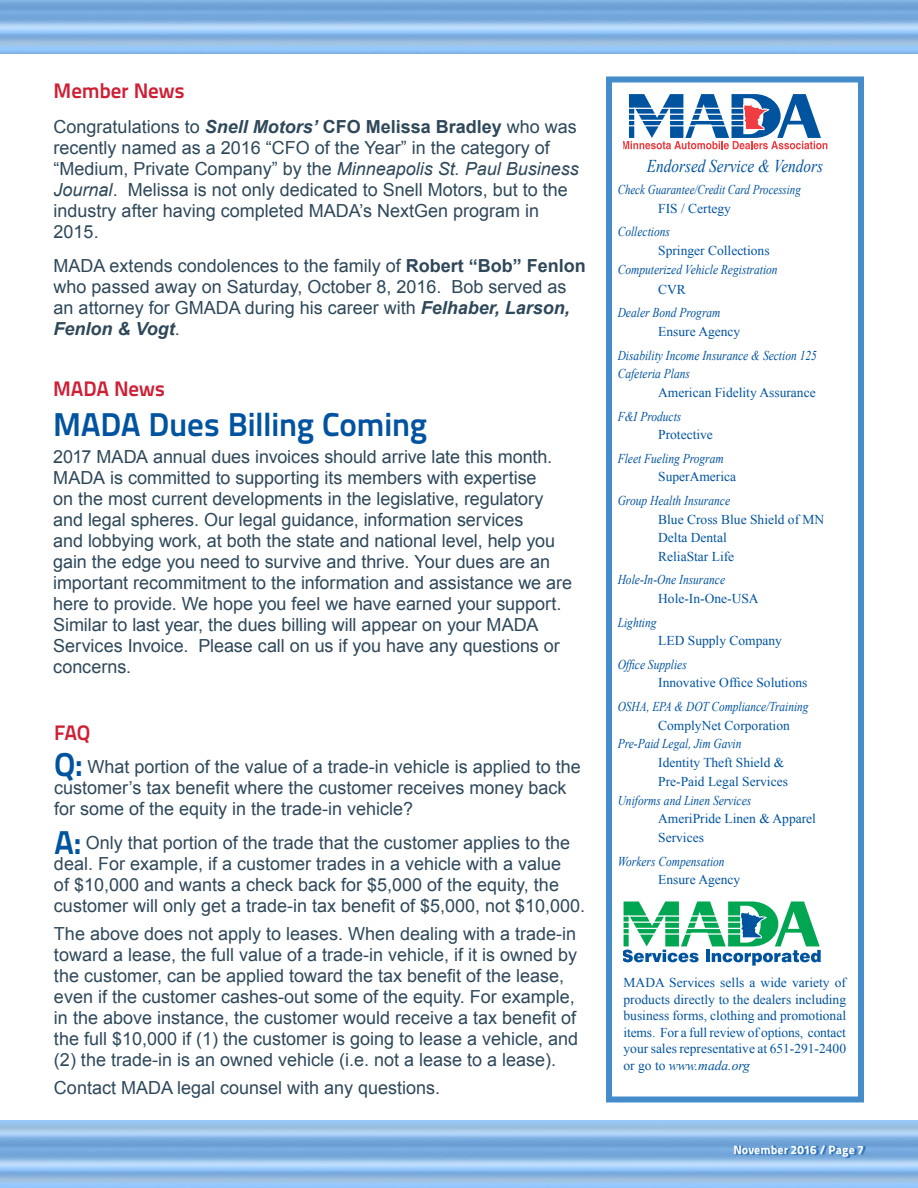
<style>
.page{position:relative;width:918px;height:1188px;background:#fff}
.page>*{position:absolute;margin:0;border:0;box-sizing:border-box;transform-origin:0 0}
.t1{font:700 33px "Titillium Text 22 L";letter-spacing:-.015em;color:#00539f}
.t2{font:700 21px "Titillium Text 22 L";letter-spacing:-.005em;color:#ce2035}
.t3{font:18px/21px "Arial";color:#2e485a}
.t4{font:italic 18px "Times New Roman";color:#00539f;scale:.85 1}
.t5{font:13.5px/16.5px "Times New Roman";color:#00539f}
.t6{font:italic 13.5px/18.8px "Times New Roman";color:#00539f;scale:.85 1}
.t7{font:italic 13.5px "Times New Roman";color:#00539f;scale:.81 1}
.t8{font:italic 13.5px "Times New Roman";color:#00539f;scale:.84 1}
.t9{font:800 12px "Titillium Text 22 L";letter-spacing:.01em;color:#fff}
.s1{font-weight:700;font-style:italic}
.s2{font-weight:700}
.s3{font-style:italic}
.s4{font-family:"Titillium Text 22 L";font-weight:700;font-size:33px;color:#00539f}
</style>
<div class="page">
<div style="left:735px;top:1145px;width:131px;height:14px;background:#00539f;opacity:.75"></div>
<div style="left:606px;top:76px;width:258px;height:1026px;border:6px solid #448cca"></div>
<svg style="left:624px;top:902px;width:197px;height:64px"></svg>
<svg style="left:624px;top:94px;width:203px;height:55px"></svg>
<p class="t2" style="left:54px;top:75px;width:133px">Member News</p>
<p class="t3" style="left:54px;top:116px;width:527px">Congratulations to <span class="s1">Snell Motors’</span> <span class="s2">CFO Melissa Bradley</span> who was recently named as a 2016 “CFO of the Year” in the category of “Medium, Private Company” by the <span class="s3">Minneapolis St. Paul Business Journal</span>. Melissa is not only dedicated to Snell Motors, but to the industry after having completed MADA’s NextGen program in 2015.</p>
<p class="t3" style="left:54px;top:256px;width:534px">MADA extends condolences to the family of <span class="s2">Robert “Bob” Fenlon </span>who passed away on Saturday, October 8, 2016. Bob served as an attorney for GMADA during his career with <span class="s1">Felhaber, Larson, Fenlon &amp; Vogt</span>.</p>
<p class="t2" style="left:53px;top:373px;width:113px">MADA News</p>
<h1 class="t1" style="left:53px;top:399px;width:376px">MADA Dues Billing Coming</h1>
<p class="t3" style="left:53px;top:446px;width:520px">2017 MADA annual dues invoices should arrive late this month.<br>MADA is committed to supporting its members with expertise<br>on the most current developments in the legislative, regulatory and legal spheres. Our legal guidance, information services<br>and lobbying work, at both the state and national level, help you gain the edge you need to survive and thrive. Your dues are an important recommitment to the information and assistance we are here to provide. We hope you feel we have earned your support.<br>Similar to last year, the dues billing will appear on your MADA Services Invoice. Please call on us if you have any questions or concerns.</p>
<p class="t2" style="left:54px;top:716px;width:38px">FAQ</p>
<p class="t3" style="left:54px;top:757px;width:528px"><span class="s4">Q:</span> What portion of the value of a trade-in vehicle is applied to the customer’s tax benefit where the customer receives money back for some of the equity in the trade-in vehicle?</p>
<p class="t3" style="left:54px;top:832px;width:533px"><span class="s4">A:</span> Only that portion of the trade that the customer applies to the deal. For example, if a customer trades in a vehicle with a value<br>of $10,000 and wants a check back for $5,000 of the equity, the customer will only get a trade-in tax benefit of $5,000, not $10,000.</p>
<p class="t3" style="left:54px;top:923px;width:526px">The above does not apply to leases. When dealing with a trade-in toward a lease, the full value of a trade-in vehicle, if it is owned by the customer, can be applied toward the tax benefit of the lease, even if the customer cashes-out some of the equity. For example, in the above instance, the customer would receive a tax benefit of the full $10,000 if (1) the customer is going to lease a vehicle, and (2) the trade-in is an owned vehicle (i.e. not a lease to a lease).</p>
<p class="t3" style="left:54px;top:1077px;width:388px">Contact MADA legal counsel with any questions.</p>
<p class="t4" style="left:647px;top:153px;width:209px">Endorsed Service &amp; Vendors</p>
<p class="t7" style="left:618px;top:180px;width:228px">Check Guarantee/Credit Card Processing</p>
<p class="t5" style="left:658px;top:200px;width:74px">FIS / Certegy</p>
<p class="t6" style="left:618px;top:222px;width:63px">Collections</p>
<p class="t5" style="left:658px;top:242px;width:113px">Springer Collections</p>
<p class="t6" style="left:618px;top:260px;width:190px">Computerized Vehicle Registration</p>
<p class="t5" style="left:658px;top:281px;width:29px">CVR</p>
<p class="t6" style="left:618px;top:303px;width:122px">Dealer Bond Program</p>
<p class="t5" style="left:658px;top:323px;width:84px">Ensure Agency</p>
<p class="t6" style="left:618px;top:345px;width:236px">Disability Income Insurance &amp; Section 125<br>Cafeteria Plans</p>
<p class="t5" style="left:658px;top:384px;width:159px">American Fidelity Assurance</p>
<p class="t6" style="left:618px;top:406px;width:76px">F&amp;I Products</p>
<p class="t5" style="left:658px;top:426px;width:56px">Protective</p>
<p class="t6" style="left:618px;top:448px;width:126px">Fleet Fueling Program</p>
<p class="t5" style="left:658px;top:468px;width:79px">SuperAmerica</p>
<p class="t6" style="left:618px;top:491px;width:134px">Group Health Insurance</p>
<p class="t5" style="left:658px;top:509px;width:168px;line-height:18.8px">Blue Cross Blue Shield of MN<br>Delta Dental<br>ReliaStar Life</p>
<p class="t6" style="left:618px;top:570px;width:128px">Hole-In-One Insurance</p>
<p class="t5" style="left:658px;top:590px;width:102px">Hole-In-One-USA</p>
<p class="t6" style="left:618px;top:612px;width:47px">Lighting</p>
<p class="t5" style="left:658px;top:632px;width:125px">LED Supply Company</p>
<p class="t6" style="left:618px;top:654px;width:83px">Office Supplies</p>
<p class="t5" style="left:658px;top:674px;width:151px">Innovative Office Solutions</p>
<p class="t8" style="left:618px;top:697px;width:229px">OSHA, EPA &amp; DOT Compliance/Training</p>
<p class="t5" style="left:658px;top:717px;width:133px">ComplyNet Corporation</p>
<p class="t6" style="left:618px;top:734px;width:147px">Pre-Paid Legal, Jim Gavin</p>
<p class="t5" style="left:658px;top:753px;width:131px;line-height:18.8px">Identity Theft Shield &amp;<br>Pre-Paid Legal Services</p>
<p class="t6" style="left:618px;top:790px;width:159px">Uniforms and Linen Services</p>
<p class="t5" style="left:658px;top:809px;width:159px;line-height:18.8px">AmeriPride Linen &amp; Apparel<br>Services</p>
<p class="t6" style="left:618px;top:851px;width:127px">Workers Compensation</p>
<p class="t5" style="left:658px;top:871px;width:84px">Ensure Agency</p>
<p class="t5" style="left:624px;top:974px;width:224px;text-align:justify">MADA Services sells a wide variety of products directly to the dealers including business forms, clothing and promotional items. For a full review of options, contact your sales representative at 651-291-2400 or go to <span class="s3">www.mada.org</span></p>
<p class="t9" style="left:733px;top:1140px;width:132px">November 2016 / Page 7</p>
</div>
